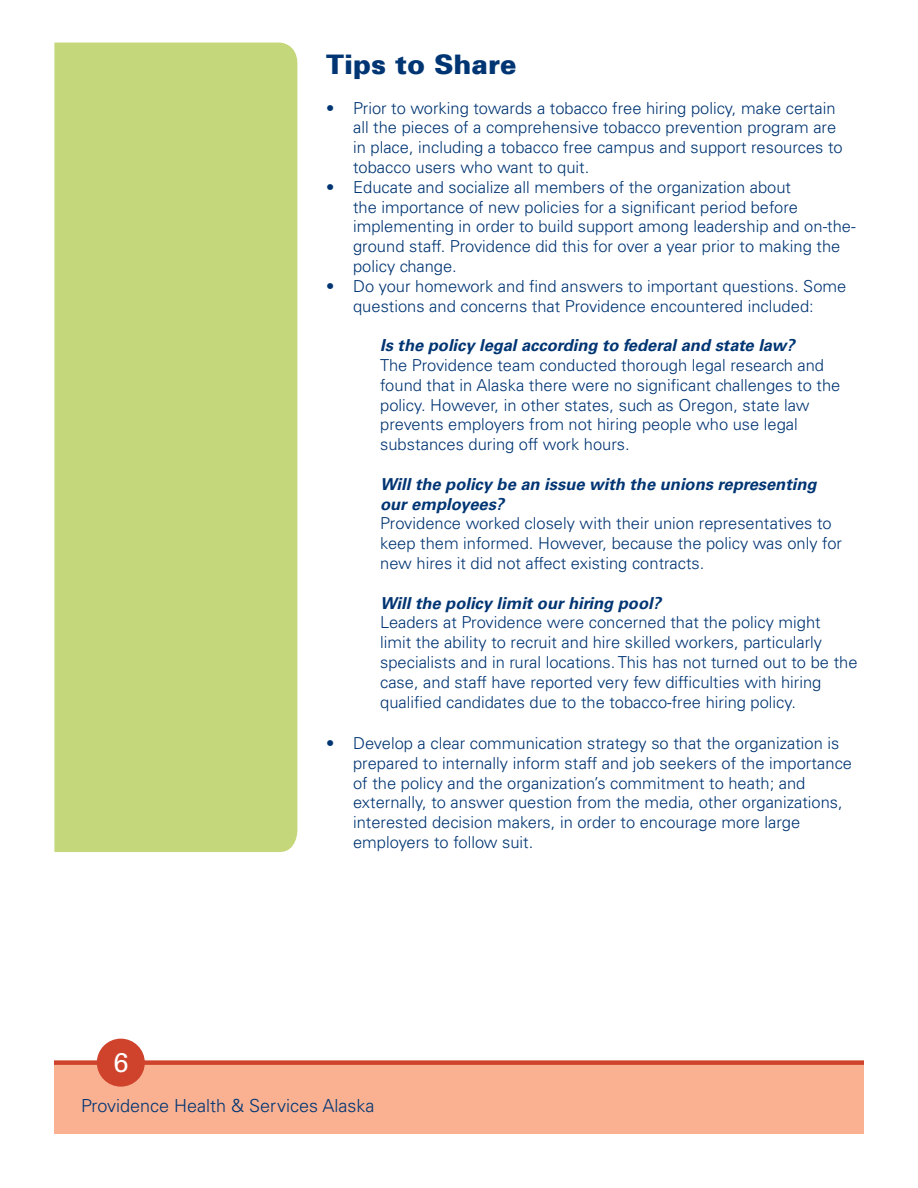
<style>
.page{position:relative;width:918px;height:1188px;background:#fff}
.page>*{position:absolute;margin:0;border:0;box-sizing:border-box;transform-origin:0 0}
.t1{font:900 27px "Univers 75";color:#003573}
.t2{font:27px "Univers LT Std";color:#fff}
.t3{font:300 18px "Univers LT Std";color:#003573}
.t4{font:300 16.5px/19.8px "Univers LT Std";color:#003573}
.t5{font:italic 700 16.5px/19.8px "Univers LT Std";color:#003573}
</style>
<div class="page">
<div style="left:54px;top:43px;width:243px;height:809px;background:#c4d87b"></div>
<div style="left:54px;top:1065px;width:810px;height:69px;background:#f9b192"></div>
<div style="left:54px;top:1060px;width:810px;height:5px;background:#cf422b"></div>
<div style="left:97px;top:1039px;width:48px;height:48px;background:#cf422b;border-radius:50%"></div>
<h2 class="t1" style="left:326px;top:48px;width:192px">Tips to Share</h2>
<p class="t4" style="left:353px;top:98px;width:491px;text-indent:-27px">• Prior to working towards a tobacco free hiring policy, make certain all the pieces of a comprehensive tobacco prevention program are in place, including a tobacco free campus and support resources to tobacco users who want to quit.</p>
<p class="t4" style="left:353px;top:177px;width:504px;text-indent:-27px">• Educate and socialize all members of the organization about<br>the importance of new policies for a significant period before implementing in order to build support among leadership and on-the&shy;ground staff. Providence did this for over a year prior to making the policy change.</p>
<p class="t4" style="left:326px;top:276px;width:522px;text-align:center">• Do your homework and find answers to important questions. Some questions and concerns that Providence encountered included:</p>
<h3 class="t5" style="left:380px;top:336px;width:416px">Is the policy legal according to federal and state law?</h3>
<p class="t4" style="left:380px;top:355px;width:462px">The Providence team conducted thorough legal research and found that in Alaska there were no significant challenges to the policy. However, in other states, such as Oregon, state law prevents employers from not hiring people who use legal substances during off work hours.</p>
<h3 class="t5" style="left:380px;top:474px;width:438px">Will the policy be an issue with the unions representing our employees?</h3>
<p class="t4" style="left:380px;top:514px;width:463px">Providence worked closely with their union representatives to keep them informed. However, because the policy was only for new hires it did not affect existing contracts.</p>
<h3 class="t5" style="left:380px;top:593px;width:282px">Will the policy limit our hiring pool?</h3>
<p class="t4" style="left:380px;top:613px;width:479px">Leaders at Providence were concerned that the policy might<br>limit the ability to recruit and hire skilled workers, particularly specialists and in rural locations. This has not turned out to be the case, and staff have reported very few difficulties with hiring qualified candidates due to the tobacco-free hiring policy.</p>
<p class="t4" style="left:353px;top:733px;width:500px;text-indent:-27px">• Develop a clear communication strategy so that the organization is prepared to internally inform staff and job seekers of the importance of the policy and the organization’s commitment to heath; and externally, to answer question from the media, other organizations, interested decision makers, in order to encourage more large employers to follow suit.</p>
<h1 class="t2" style="left:114px;top:1047px;width:17px">6</h1>
<p class="t3" style="left:81px;top:1095px;width:295px">Providence Health &amp; Services Alaska</p>
</div>
